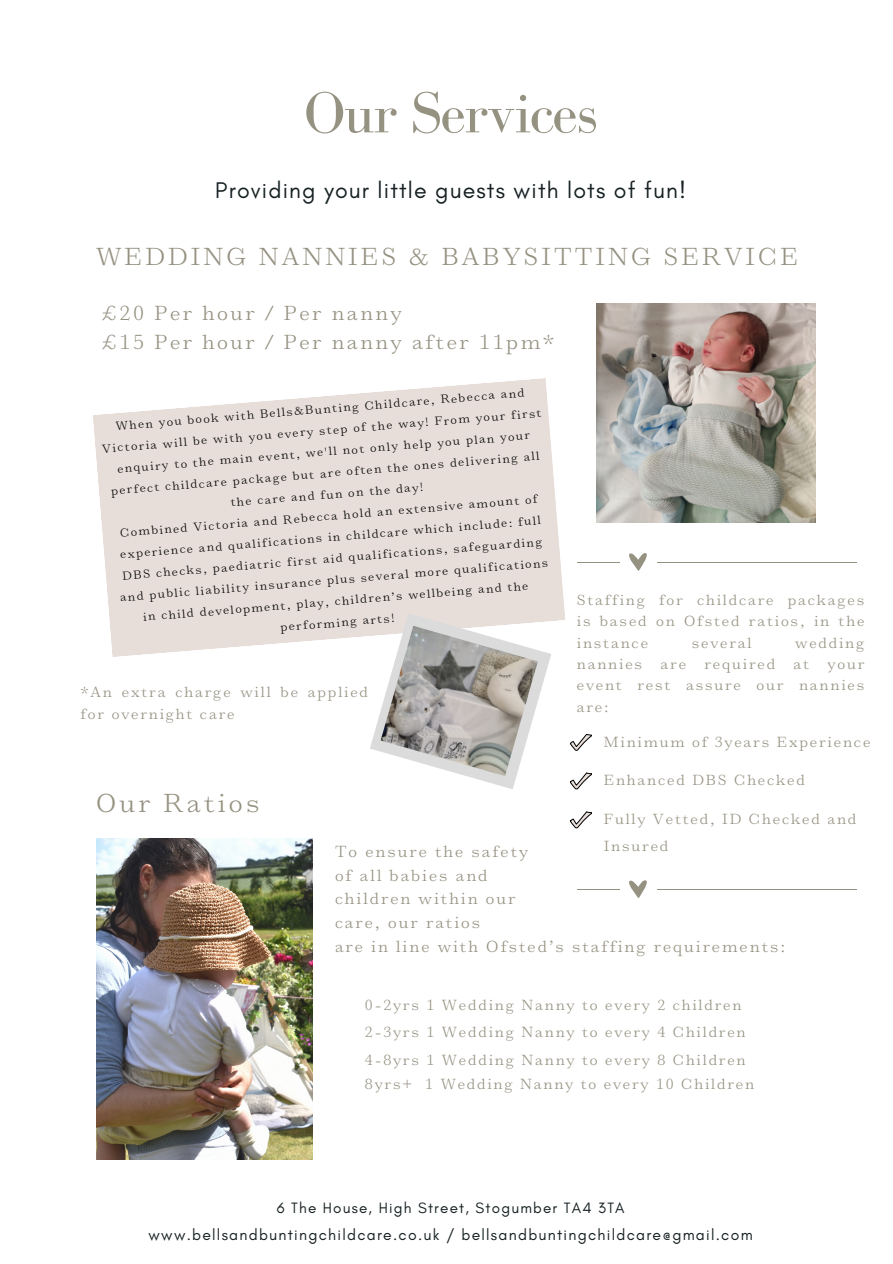
<style>
.page{position:relative;width:893px;height:1264px;background:#fff}
.page>*{position:absolute;margin:0;border:0;box-sizing:border-box;transform-origin:0 0}
.t1{font:59.55px "Bodoni FLF";letter-spacing:-.03em;color:#969282}
.t2{font:300 27.45px "HK Carta";letter-spacing:.12em;color:#969282}
.t3{font:300 25.95px "HK Carta";letter-spacing:.12em;color:#969282}
.t4{font:23.1px "Glacial Indifference";letter-spacing:.05em;color:#162022}
.t5{font:300 21.45px/29.2px "HK Carta";letter-spacing:.12em;color:#969282}
.t6{font:300 16.95px/23.7px "HK Carta";letter-spacing:.12em;color:#969282}
.t7{font:15.75px "Glacial Indifference";letter-spacing:.08em;color:#162022}
.t8{font:300 15.45px/21.3px "HK Carta";letter-spacing:.12em;color:#969282}
.t9{font:15.3px "Glacial Indifference";letter-spacing:.08em;color:#162022}
.t10{font:300 12.45px/21.3px "HK Carta";color:#000;text-align:center}
</style>
<div class="page">
<svg style="left:570px;top:772px;width:21px;height:17px"></svg>
<svg style="left:570px;top:734px;width:21px;height:16px"></svg>
<svg style="left:570px;top:811px;width:21px;height:17px"></svg>
<img style="left:96px;top:838px;width:216px;height:321px">
<hr style="left:576px;top:561px;width:43px;height:1px;background:#969282">
<hr style="left:657px;top:561px;width:199px;height:1px;background:#969282">
<svg style="left:629px;top:553px;width:18px;height:18px"></svg>
<img style="left:596px;top:303px;width:219px;height:219px">
<svg style="left:93px;top:378px;width:472px;height:279px;fill:#e7ded9"></svg>
<hr style="left:576px;top:888px;width:43px;height:1px;background:#969282">
<hr style="left:657px;top:888px;width:199px;height:1px;background:#969282">
<svg style="left:629px;top:880px;width:18px;height:18px"></svg>
<img style="left:370px;top:613px;width:181px;height:176px">
<img style="left:380px;top:626px;width:157px;height:150px">
<h5 class="t1" style="left:304px;top:80px;width:295px">Our Services</h5>
<p class="t4" style="left:215px;top:176px;width:472px">Providing your little guests with lots of fun!</p>
<p class="t3" style="left:96px;top:242px;width:703px">WEDDING NANNIES &amp; BABYSITTING SERVICE</p>
<h1 class="t5" style="left:101px;top:299px;width:454px">£20 Per hour / Per nanny<br>£15 Per hour / Per nanny after 11pm*</h1>
<p class="t10" style="left:100px;top:418px;width:442px;rotate:-5deg">When you book with Bells&amp;Bunting Childcare, Rebecca and Victoria will be with you every step of the way! From your first enquiry to the main event, we'll not only help you plan your perfect childcare package but are often the ones delivering all the care and fun on the day!<br>Combined Victoria and Rebecca hold an extensive amount of experience and qualifications in childcare which include: full DBS checks, paediatric first aid qualifications, safeguarding and public liability insurance plus several more qualifications in child development, play, children’s wellbeing and the performing arts!</p>
<h3 class="t8" style="left:80px;top:682px;width:289px">*An extra charge will be applied for overnight care</h3>
<p class="t8" style="left:576px;top:589px;width:289px;text-align:justify">Staffing for childcare packages is based on Ofsted ratios, in the instance</p>
<p class="t8" style="left:576px;top:632px;width:289px;text-align:justify;text-indent:218px">wedding nannies are required at your event rest assure our nannies are:</p>
<p class="t8" style="left:691px;top:632px;width:61px">several</p>
<h2 class="t8" style="left:603px;top:731px;width:268px">Minimum of 3years Experience</h2>
<h4 class="t8" style="left:603px;top:770px;width:203px">Enhanced DBS Checked</h4>
<p class="t2" style="left:96px;top:788px;width:165px">Our Ratios</p>
<h4 class="t8" style="left:603px;top:806px;width:254px;line-height:27px">Fully Vetted, ID Checked and<br>Insured</h4>
<p class="t6" style="left:335px;top:840px;width:452px">To ensure the safety<br>of all babies and<br>children within our<br>care, our ratios<br>are in line with Ofsted’s staffing requirements:</p>
<p class="t8" style="left:365px;top:991px;width:382px;line-height:27px">0-2yrs 1 Wedding Nanny to every 2 children<br>2-3yrs 1 Wedding Nanny to every 4 Children</p>
<h5 class="t8" style="left:365px;top:1049px;width:382px">4-8yrs 1 Wedding Nanny to every 8 Children</h5>
<h5 class="t8" style="left:365px;top:1074px;width:390px">8yrs+ 1 Wedding Nanny to every 10 Children</h5>
<h5 class="t9" style="left:277px;top:1198px;width:349px">6 The House, High Street, Stogumber TA4 3TA</h5>
<h5 class="t7" style="left:149px;top:1225px;width:605px">www.bellsandbuntingchildcare.co.uk / bellsandbuntingchildcare@gmail.com</h5>
</div>
